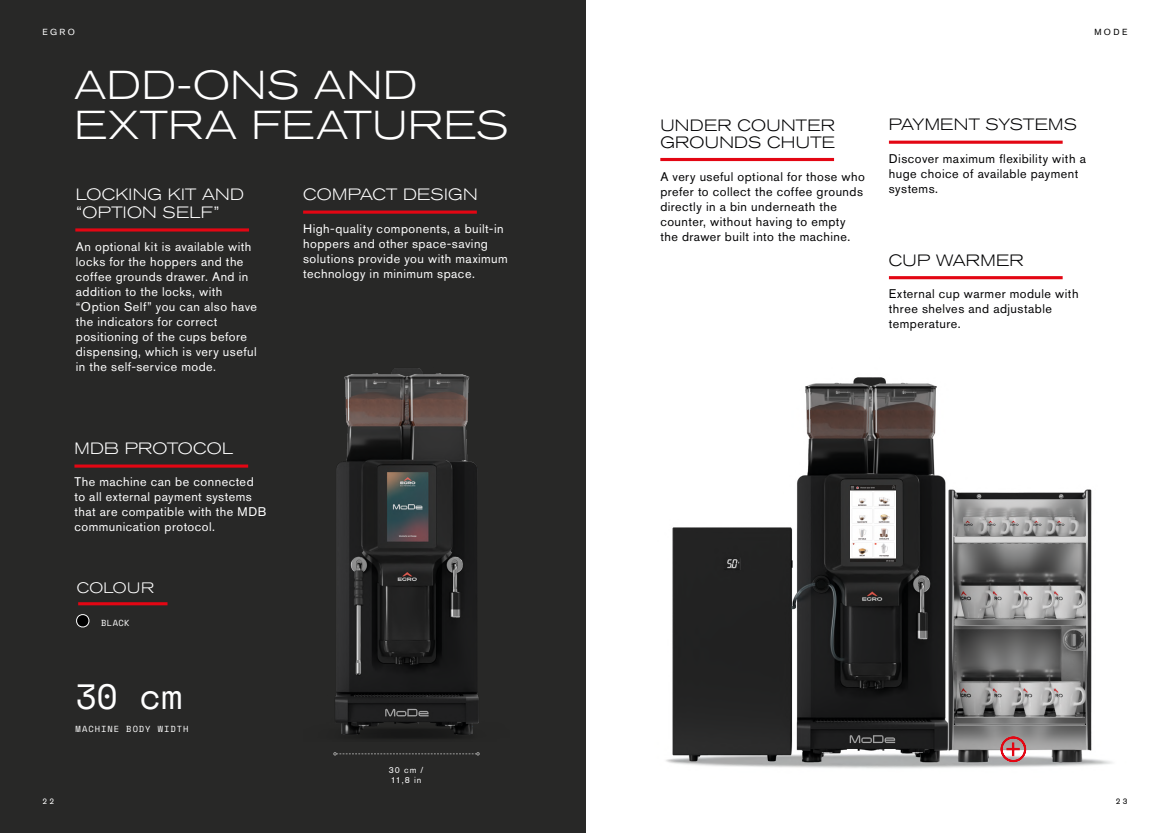
<style>
.page{position:relative;width:1170px;height:833px;background:#fff}
.page>*{position:absolute;margin:0;border:0;box-sizing:border-box;transform-origin:0 0}
.t1{font:300 expanded 40px/40px "Akzidenz Grotesk BQ";letter-spacing:.02em;color:#fff}
.t2{font:35px "Space Mono";color:#fff}
.t3{font:300 expanded 16.25px/17.5px "Akzidenz Grotesk BQ";letter-spacing:.02em;color:#fff}
.t4{font:300 expanded 16.25px/17.5px "Akzidenz Grotesk BQ";letter-spacing:.02em;color:#020203}
.t5{font:300 expanded 16.25px "Akzidenz Grotesk BQ";color:#020203}
.t6{font:300 expanded 15px "Akzidenz Grotesk BQ";letter-spacing:.02em;color:#fff}
.t7{font:12.5px/15px "Akzidenz Grotesk BQ";letter-spacing:.035em;color:#fff}
.t8{font:12.5px/15px "Akzidenz Grotesk BQ";letter-spacing:.035em;color:#020203}
.t9{font:8.75px "Space Mono";letter-spacing:.11em;color:#fff}
.t10{font:8.75px/10.5px "Akzidenz Grotesk BQ";letter-spacing:.125em;color:#fff}
.t11{font:8.75px "Akzidenz Grotesk BQ";color:#000}
.t12{font:8.12px "Akzidenz Grotesk BQ";color:#000}
.t13{font:8.12px "Akzidenz Grotesk BQ";color:#fff}
</style>
<div class="page">
<div style="left:0;top:0;width:585px;height:833px;background:#282827"></div>
<img style="left:666px;top:377px;width:447px;height:392px">
<img style="left:335px;top:368px;width:144px;height:371px">
<img style="left:850px;top:486px;width:45px;height:75px">
<svg style="left:303px;top:210px;width:174px;height:4px"></svg>
<hr style="left:75px;top:228px;width:174px;height:3px;background:#e30613">
<hr style="left:74px;top:464px;width:174px;height:3px;background:#e30613">
<hr style="left:660px;top:158px;width:174px;height:3px;background:#e30613">
<hr style="left:888px;top:276px;width:174px;height:3px;background:#e30613">
<hr style="left:888px;top:141px;width:174px;height:3px;background:#e30613">
<svg style="left:333px;top:752px;width:146px;height:3px"></svg>
<hr style="left:78px;top:602px;width:89px;height:3px;background:#e30613">
<svg style="left:999px;top:735px;width:27px;height:28px"></svg>
<svg style="left:76px;top:614px;width:14px;height:14px"></svg>
<p class="t10" style="left:43px;top:27px;width:34px">EGRO</p>
<h1 class="t1" style="left:74px;top:65px;width:436px">ADD-ONS AND<br>EXTRA FEATURES</h1>
<h3 class="t3" style="left:76px;top:186px;width:170px">LOCKING KIT AND “OPTION SELF”</h3>
<p class="t7" style="left:76px;top:239px;width:183px">An optional kit is available with locks for the hoppers and the coffee grounds drawer. And in addition to the locks, with “Option Self” you can also have the indicators for correct positioning of the cups before dispensing, which is very useful in the self-service mode.</p>
<h3 class="t3" style="left:74px;top:439px;width:160px">MDB PROTOCOL</h3>
<p class="t7" style="left:74px;top:474px;width:193px">The machine can be connected to all external payment systems that are compatible with the MDB communication protocol.</p>
<p class="t6" style="left:77px;top:579px;width:79px">COLOUR</p>
<p class="t9" style="left:101px;top:616px;width:30px">BLACK</p>
<h2 class="t2" style="left:75px;top:671px;width:109px">30 cm</h2>
<p class="t9" style="left:75px;top:722px;width:115px">MACHINE BODY WIDTH</p>
<p class="t13" style="left:43px;top:796px;width:13px">2 2</p>
<h3 class="t3" style="left:303px;top:186px;width:176px">COMPACT DESIGN</h3>
<p class="t7" style="left:303px;top:221px;width:206px">High-quality components, a built-in hoppers and other space-saving solutions provide you with maximum technology in minimum space.</p>
<p class="t10" style="left:388px;top:764px;width:36px">30 cm /<br>11,8 in</p>
<p class="t11" style="left:1094px;top:26px;width:35px">MODE</p>
<h3 class="t4" style="left:660px;top:116px;width:177px">UNDER COUNTER<br>GROUNDS CHUTE</h3>
<p class="t8" style="left:660px;top:169px;width:206px">A very useful optional for those who prefer to collect the coffee grounds directly in a bin underneath the counter, without having to empty the drawer built into the machine.</p>
<h3 class="t5" style="left:888px;top:115px;width:189px">PAYMENT SYSTEMS</h3>
<p class="t8" style="left:888px;top:151px;width:198px">Discover maximum flexibility with a huge choice of available payment systems.</p>
<h3 class="t4" style="left:888px;top:251px;width:136px">CUP WARMER</h3>
<p class="t8" style="left:888px;top:286px;width:191px">External cup warmer module with three shelves and adjustable temperature.</p>
<p class="t12" style="left:1115px;top:796px;width:13px">2 3</p>
</div>
